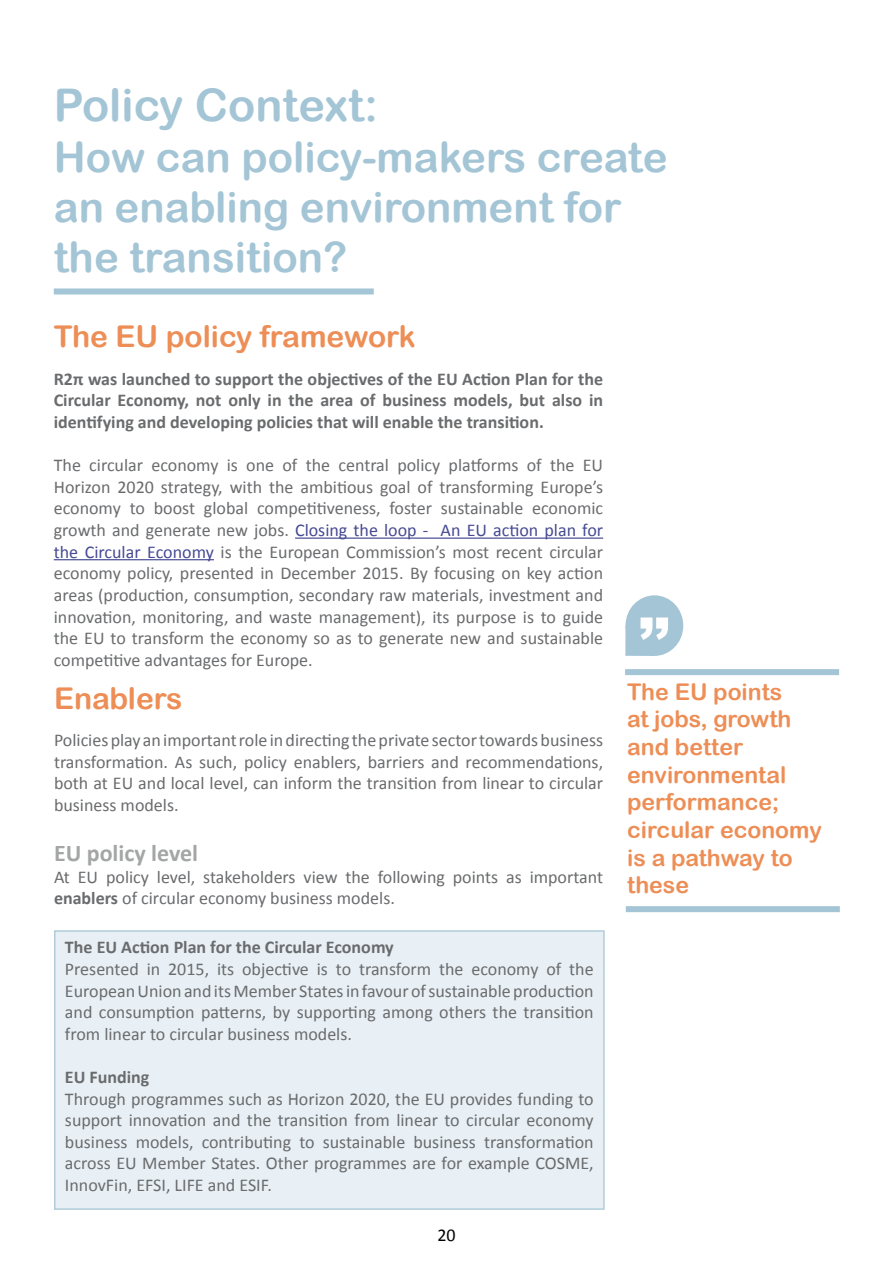
<style>
.page{position:relative;width:893px;height:1263px;background:#fff}
.page>*{position:absolute;margin:0;border:0;box-sizing:border-box;transform-origin:0 0}
.t1{font:45px "Arial Rounded MT Bold";color:#a4c5d5}
.t2{font:42px/50.4px "Arial Rounded MT Bold";color:#a4c5d5}
.t3{font:30px "Arial Rounded MT Bold";color:#ed8e56}
.t4{font:700 24px "Calibri";color:#a4a6a6}
.t5{font:23.1px/27.6px "Arial Rounded MT Bold";color:#ed8e56}
.t6{font:18px/21.6px "Calibri";color:#6a6b6d;text-align:justify}
.t7{font:700 18px/21.6px "Calibri";color:#6a6b6d;text-align:justify}
.t8{font:18px "Calibri";color:#000}
.s1{color:#464a92}
.s2{font-weight:700}
</style>
<div class="page">
<div style="left:54px;top:288px;width:320px;height:6px;background:#a4c5d5"></div>
<hr style="left:295px;top:537px;width:308px;height:2px;background:#464a92">
<hr style="left:54px;top:559px;width:160px;height:1px;background:#464a92">
<div style="left:54px;top:930px;width:551px;height:280px;background:#e5eef4;border:2px solid #a4c5d5"></div>
<div style="left:625px;top:669px;width:214px;height:6px;background:#a4c5d5"></div>
<div style="left:626px;top:906px;width:214px;height:6px;background:#a4c5d5"></div>
<svg style="left:625px;top:595px;width:59px;height:61px"></svg>
<h1 class="t1" style="left:54px;top:79px;width:326px">Policy Context:</h1>
<h2 class="t2" style="left:54px;top:131px;width:615px">How can policy-makers create an enabling environment for the transition?</h2>
<h3 class="t3" style="left:54px;top:319px;width:363px">The EU policy framework</h3>
<p class="t7" style="left:54px;top:368px;width:551px">R2π was launched to support the objectives of the EU Action Plan for the Circular Economy, not only in the area of business models, but also in identifying and developing policies that will enable the transition.</p>
<p class="t6" style="left:54px;top:455px;width:551px">The circular economy is one of the central policy platforms of the EU Horizon 2020 strategy, with the ambitious goal of transforming Europe’s economy to boost global competitiveness, foster sustainable economic growth and generate new jobs. <span class="s1">Closing the loop - An EU action plan for the Circular Economy</span> is the European Commission’s most recent circular economy policy, presented in December 2015. By focusing on key action areas (production, consumption, secondary raw materials, investment and innovation, monitoring, and waste management), its purpose is to guide the EU to transform the economy so as to generate new and sustainable competitive advantages for Europe.</p>
<h3 class="t3" style="left:54px;top:681px;width:130px">Enablers</h3>
<p class="t6" style="left:54px;top:729px;width:551px">Policies play an important role in directing the private sector towards business transformation. As such, policy enablers, barriers and recommendations, both at EU and local level, can inform the transition from linear to circular business models.</p>
<h3 class="t4" style="left:54px;top:838px;width:146px">EU policy level</h3>
<p class="t6" style="left:54px;top:866px;width:551px">At EU policy level, stakeholders view the following points as important <span class="s2">enablers</span> of circular economy business models.</p>
<p class="t7" style="left:65px;top:936px;width:330px">The EU Action Plan for the Circular Economy</p>
<p class="t6" style="left:65px;top:958px;width:530px">Presented in 2015, its objective is to transform the economy of the European Union and its Member States in favour of sustainable production and consumption patterns, by supporting among others the transition from linear to circular business models.</p>
<p class="t7" style="left:65px;top:1066px;width:86px">EU Funding</p>
<p class="t6" style="left:65px;top:1088px;width:530px">Through programmes such as Horizon 2020, the EU provides funding to support innovation and the transition from linear to circular economy business models, contributing to sustainable business transformation across EU Member States. Other programmes are for example COSME, InnovFin, EFSI, LIFE and ESIF.</p>
<p class="t8" style="left:437px;top:1223px;width:20px">20</p>
<p class="t5" style="left:627px;top:677px;width:196px">The EU points<br>at jobs, growth and better environmental performance; circular economy is a pathway to these</p>
</div>
